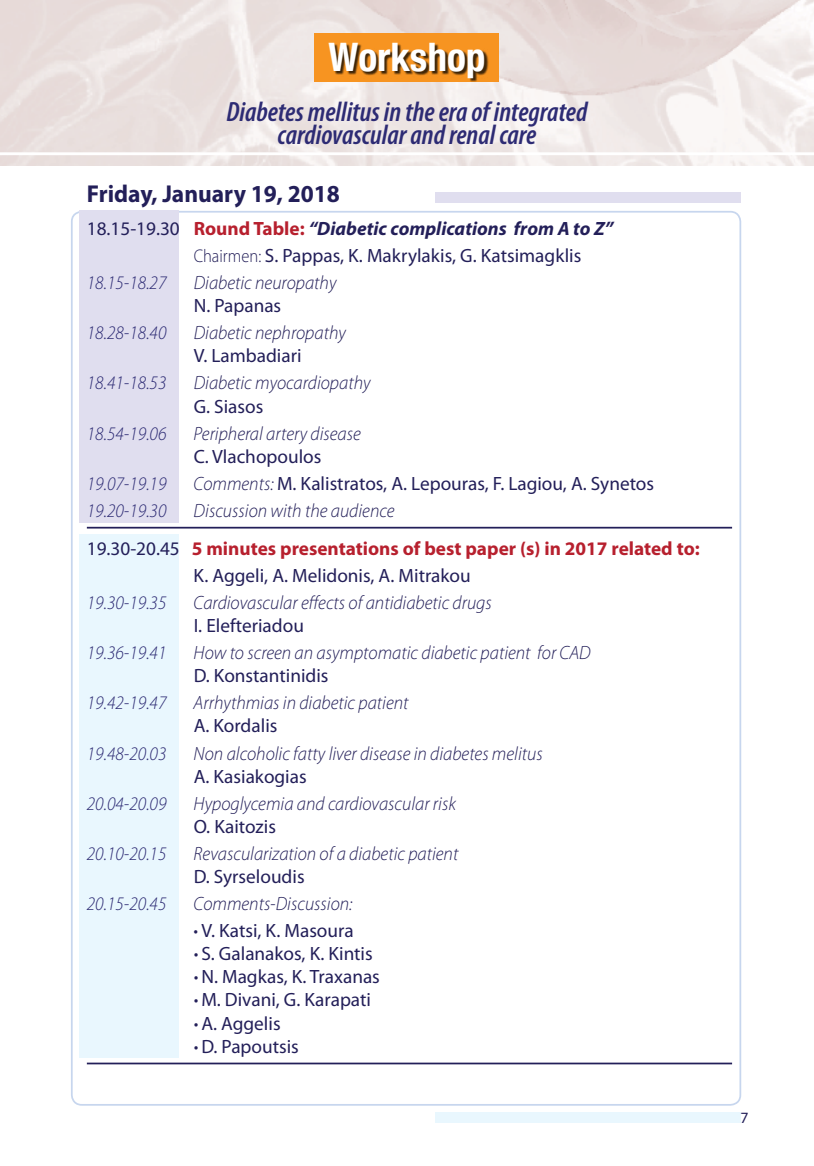
<style>
.page{position:relative;width:814px;height:1166px;background:#fff}
.page>*{position:absolute;margin:0;border:0;box-sizing:border-box;transform-origin:0 0}
.t1{font:700 condensed 42px "Helvetica Neue Greek";color:#fff}
.t2{font:italic 600 condensed 28px/22.8px "Myriad Pro";color:#2d2b74;text-align:center}
.t3{font:700 24.5px "Myriad Pro";color:#231f59;scale:.96 1}
.t4{font:19.25px "Myriad Pro";color:#231f59}
.t5{font:italic 300 19.25px "Myriad Pro";color:#231f59;scale:.95 1}
.t6{font:italic 300 19.25px "Myriad Pro";color:#2d2b74;scale:.95 1}
.t7{font:700 19.25px/38px "Myriad Pro";color:#b7202e}
.t8{font:italic 700 19.25px "Myriad Pro";color:#231f59}
.t9{font:15.75px "Myriad Pro";color:#231f59}
.s1{font-weight:400;font-style:normal}
.s2{font-style:normal;color:#b7202e}
.s3{font-weight:300;font-size:18.38px}
.s4{font-weight:300;font-style:italic}
.s5{font-weight:300;font-style:italic;color:#231f59}
.s6{font-weight:400;color:#231f59}
</style>
<div class="page">
<div style="left:435px;top:192px;width:305px;height:10px;background:#e0deef"></div>
<div style="left:435px;top:1112px;width:305px;height:10px;background:#e9f7fe"></div>
<div style="left:80px;top:534px;width:99px;height:524px;background:#e9f7fe"></div>
<div style="left:80px;top:210px;width:99px;height:313px;background:#e0deef"></div>
<hr style="left:87px;top:527px;width:645px;height:1px;background:#231f59">
<hr style="left:87px;top:1062px;width:645px;height:2px;background:#231f59">
<svg style="left:0;top:163px;width:814px;height:3px;fill:#ede5e3"></svg>
<svg style="left:0;top:0;width:814px;height:163px;fill:#ebe3e1"></svg>
<hr style="left:0;top:152px;width:814px;height:3px;background:#fff">
<div style="left:315px;top:33px;width:184px;height:49px;background:#f79421"></div>
<div style="left:330px;top:44px;width:158px;height:38px;background:#000;opacity:.75"></div>
<h1 class="t1" style="left:328px;top:35px;width:158px">Workshop</h1>
<h2 class="t2" style="left:226px;top:100px;width:362px">Diabetes mellitus in the era of integrated cardiovascular and renal care</h2>
<p class="t3" style="left:87px;top:178px;width:265px">Friday, January 19, 2018</p>
<p class="t8" style="left:87px;top:216px;width:528px"><span class="s1">18.15-19.30</span> <span class="s2">Round Table:</span> “Diabetic complications from A to Z”</p>
<p class="t4" style="left:194px;top:244px;width:389px"><span class="s3">Chairmen:</span> S. Pappas, K. Makrylakis, G. Katsimagklis</p>
<p class="t6" style="left:87px;top:271px;width:85px">18.15-18.27</p>
<p class="t5" style="left:194px;top:271px;width:152px">Diabetic neuropathy</p>
<p class="t4" style="left:194px;top:294px;width:89px">N. Papanas</p>
<p class="t6" style="left:87px;top:321px;width:85px">18.28-18.40</p>
<p class="t5" style="left:194px;top:321px;width:162px">Diabetic nephropathy</p>
<p class="t4" style="left:194px;top:344px;width:109px">V. Lambadiari</p>
<p class="t6" style="left:87px;top:371px;width:85px">18.41-18.53</p>
<p class="t5" style="left:194px;top:371px;width:188px">Diabetic myocardiopathy</p>
<p class="t4" style="left:194px;top:394px;width:71px">G. Siasos</p>
<p class="t6" style="left:87px;top:422px;width:85px">18.54-19.06</p>
<p class="t5" style="left:194px;top:422px;width:177px">Peripheral artery disease</p>
<p class="t4" style="left:194px;top:444px;width:129px">C. Vlachopoulos</p>
<p class="t6" style="left:87px;top:472px;width:85px">19.07-19.19</p>
<p class="t4" style="left:194px;top:471px;width:462px"><span class="s4">Comments:</span> M. Kalistratos, A. Lepouras, F. Lagiou, A. Synetos</p>
<p class="t6" style="left:87px;top:499px;width:85px">19.20-19.30</p>
<p class="t7" style="left:87px;top:491px;width:614px;text-indent:107px"><span class="s5">Discussion with the audience<br></span><span class="s6">19.30-20.45</span> 5 minutes presentations of best paper (s) in 2017 related to:</p>
<p class="t4" style="left:194px;top:563px;width:278px">K. Aggeli, A. Melidonis, A. Mitrakou</p>
<p class="t6" style="left:87px;top:591px;width:85px">19.30-19.35</p>
<p class="t5" style="left:194px;top:591px;width:315px">Cardiovascular effects of antidiabetic drugs</p>
<p class="t4" style="left:194px;top:614px;width:112px">I. Elefteriadou</p>
<p class="t6" style="left:87px;top:641px;width:85px">19.36-19.41</p>
<p class="t5" style="left:194px;top:641px;width:419px">How to screen an asymptomatic diabetic patient for CAD</p>
<p class="t4" style="left:194px;top:664px;width:136px">D. Konstantinidis</p>
<p class="t6" style="left:87px;top:691px;width:85px">19.42-19.47</p>
<p class="t5" style="left:194px;top:691px;width:228px">Arrhythmias in diabetic patient</p>
<p class="t4" style="left:194px;top:714px;width:85px">A. Kordalis</p>
<p class="t6" style="left:87px;top:741px;width:85px">19.48-20.03</p>
<p class="t5" style="left:194px;top:741px;width:369px">Non alcoholic fatty liver disease in diabetes melitus</p>
<p class="t4" style="left:194px;top:764px;width:114px">A. Kasiakogias</p>
<p class="t6" style="left:87px;top:792px;width:85px">20.04-20.09</p>
<p class="t5" style="left:194px;top:792px;width:277px">Hypoglycemia and cardiovascular risk</p>
<p class="t4" style="left:194px;top:814px;width:84px">O. Kaitozis</p>
<p class="t6" style="left:87px;top:842px;width:85px">20.10-20.15</p>
<p class="t5" style="left:194px;top:842px;width:280px">Revascularization of a diabetic patient</p>
<p class="t4" style="left:194px;top:865px;width:112px">D. Syrseloudis</p>
<p class="t6" style="left:87px;top:892px;width:85px">20.15-20.45</p>
<p class="t5" style="left:194px;top:892px;width:169px">Comments-Discussion:</p>
<p class="t4" style="left:194px;top:919px;width:161px"><span class="s4">•</span> V. Katsi, K. Masoura</p>
<p class="t4" style="left:194px;top:942px;width:181px"><span class="s4">•</span> S. Galanakos, K. Kintis</p>
<p class="t4" style="left:194px;top:965px;width:188px"><span class="s4">•</span> N. Magkas, K. Traxanas</p>
<p class="t4" style="left:194px;top:988px;width:179px"><span class="s4">•</span> M. Divani, G. Karapati</p>
<p class="t4" style="left:194px;top:1011px;width:88px"><span class="s4">•</span> A. Aggelis</p>
<p class="t4" style="left:194px;top:1034px;width:107px"><span class="s4">•</span> D. Papoutsis</p>
<p class="t9" style="left:740px;top:1107px;width:10px">7</p>
</div>
